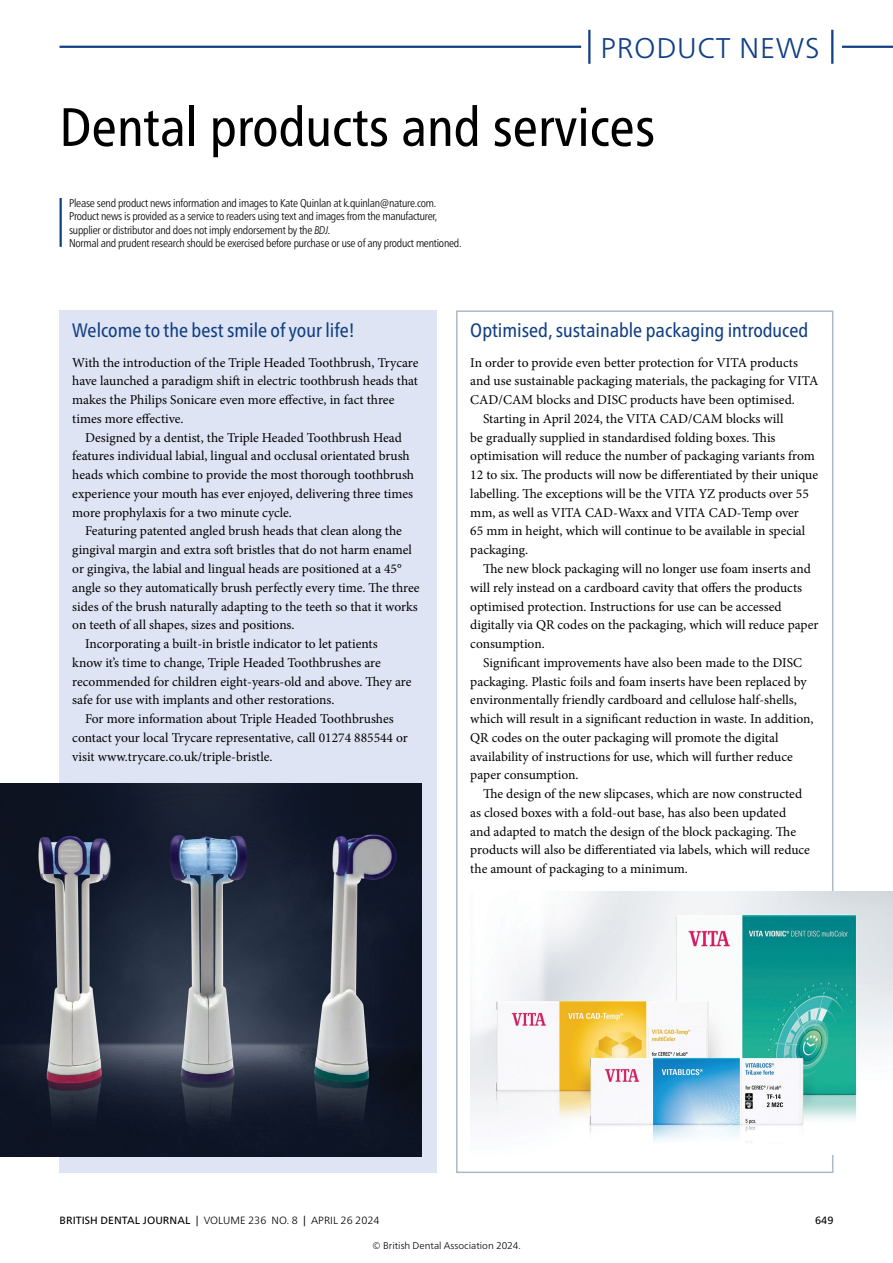
<style>
.page{position:relative;width:893px;height:1263px;background:#fff}
.page>*{position:absolute;margin:0;border:0;box-sizing:border-box;transform-origin:0 0}
.t1{font:condensed 54px "Frutiger Neue LT Pro";color:#000}
.t2{font:300 28.5px "Frutiger Neue LT Pro";letter-spacing:.025em;color:#123f84}
.Title_9_Cnd_13pt_286_cmyk{font:condensed 19.5px "Frutiger Neue LT Pro";color:#123f84}
.Para_9pt_ragged{font:13.5px/18.8px "Minion Pro";color:#000}
.Para_9pt_ragged_1st{font:13.5px/18.8px "Minion Pro";color:#000}
.t3{font:300 condensed 11.25px/13.5px "Frutiger Neue LT Pro";letter-spacing:-.02em;color:#000}
.t4{font:300 10.5px "Frutiger Neue LT Pro";letter-spacing:.005em;color:#000}
.t5{font:10.5px "Frutiger Neue LT Pro";color:#000}
.t6{font:300 9.75px "Frutiger Neue LT Pro";color:#000}
.s1{font-style:italic}
.s2{font-weight:400}
</style>
<div class="page">
<hr style="left:60px;top:198px;width:2px;height:49px;background:#123f84">
<div style="left:60px;top:310px;width:377px;height:863px;background:#dee4f3"></div>
<div style="left:456px;top:310px;width:377px;height:863px;border:2px solid #aeb9c7"></div>
<img style="left:470px;top:892px;width:423px;height:262px">
<img style="left:0;top:783px;width:421px;height:373px">
<hr style="left:60px;top:46px;width:521px;height:2px;background:#123f84">
<hr style="left:842px;top:46px;width:51px;height:2px;background:#123f84">
<hr style="left:588px;top:30px;width:2px;height:34px;background:#123f84">
<hr style="left:831px;top:30px;width:2px;height:34px;background:#123f84">
<h2 class="t2" style="left:601px;top:31px;width:221px">PRODUCT NEWS</h2>
<h1 class="t1" style="left:60px;top:95px;width:597px">Dental products and services</h1>
<p class="t3" style="left:69px;top:196px;width:394px">Please send product news information and images to Kate Quinlan at k.quinlan@nature.com.<br>Product news is provided as a service to readers using text and images from the manufacturer, supplier or distributor and does not imply endorsement by the <span class="s1">BDJ</span>.<br>Normal and prudent research should be exercised before purchase or use of any product mentioned.</p>
<p class="Title_9_Cnd_13pt_286_cmyk" style="left:72px;top:318px;width:284px">Welcome to the best smile of your life!</p>
<p class="Para_9pt_ragged_1st" style="left:72px;top:353px;width:348px">With the introduction of the Triple Headed Toothbrush, Trycare have launched a paradigm shift in electric toothbrush heads that makes the Philips Sonicare even more effective, in fact three times more effective.</p>
<p class="Para_9pt_ragged" style="left:72px;top:428px;width:343px;text-indent:13px">Designed by a dentist, the Triple Headed Toothbrush Head features individual labial, lingual and occlusal orientated brush heads which combine to provide the most thorough toothbrush experience your mouth has ever enjoyed, delivering three times more prophylaxis for a two minute cycle.</p>
<p class="Para_9pt_ragged" style="left:72px;top:522px;width:349px;text-indent:13px">Featuring patented angled brush heads that clean along the gingival margin and extra soft bristles that do not harm enamel or gingiva, the labial and lingual heads are positioned at a 45° angle so they automatically brush perfectly every time. The three sides of the brush naturally adapting to the teeth so that it works on teeth of all shapes, sizes and positions.</p>
<p class="Para_9pt_ragged" style="left:72px;top:634px;width:341px;text-indent:13px">Incorporating a built-in bristle indicator to let patients<br>know it’s time to change, Triple Headed Toothbrushes are recommended for children eight-years-old and above. They are safe for use with implants and other restorations.</p>
<p class="Para_9pt_ragged" style="left:72px;top:709px;width:337px;text-indent:13px">For more information about Triple Headed Toothbrushes contact your local Trycare representative, call 01274 885544 or visit www.trycare.co.uk/triple-bristle.</p>
<p class="Title_9_Cnd_13pt_286_cmyk" style="left:470px;top:318px;width:339px">Optimised, sustainable packaging introduced</p>
<p class="Para_9pt_ragged_1st" style="left:470px;top:353px;width:350px">In order to provide even better protection for VITA products and use sustainable packaging materials, the packaging for VITA<br>CAD/CAM blocks and DISC products have been optimised.</p>
<p class="Para_9pt_ragged" style="left:470px;top:409px;width:349px;text-indent:13px">Starting in April 2024, the VITA CAD/CAM blocks will<br>be gradually supplied in standardised folding boxes. This optimisation will reduce the number of packaging variants from 12 to six. The products will now be differentiated by their unique labelling. The exceptions will be the VITA YZ products over 55 mm, as well as VITA CAD-Waxx and VITA CAD-Temp over<br>65 mm in height, which will continue to be available in special packaging.</p>
<p class="Para_9pt_ragged" style="left:470px;top:559px;width:350px;text-indent:13px">The new block packaging will no longer use foam inserts and will rely instead on a cardboard cavity that offers the products optimised protection. Instructions for use can be accessed digitally via QR codes on the packaging, which will reduce paper consumption.</p>
<p class="Para_9pt_ragged" style="left:470px;top:653px;width:345px;text-indent:13px">Significant improvements have also been made to the DISC packaging. Plastic foils and foam inserts have been replaced by environmentally friendly cardboard and cellulose half-shells, which will result in a significant reduction in waste. In addition, QR codes on the outer packaging will promote the digital availability of instructions for use, which will further reduce paper consumption.</p>
<p class="Para_9pt_ragged" style="left:470px;top:784px;width:341px;text-indent:13px">The design of the new slipcases, which are now constructed as closed boxes with a fold-out base, has also been updated<br>and adapted to match the design of the block packaging. The products will also be differentiated via labels, which will reduce the amount of packaging to a minimum.</p>
<p class="t4" style="left:60px;top:1214px;width:321px"><span class="s2">BRITISH DENTAL JOURNAL |</span> VOLUME 236 NO. 8 <span class="s2">|</span> April 26 2024</p>
<p class="t5" style="left:815px;top:1214px;width:20px">649</p>
<p class="t6" style="left:372px;top:1240px;width:150px">© British Dental Association 2024.</p>
</div>
